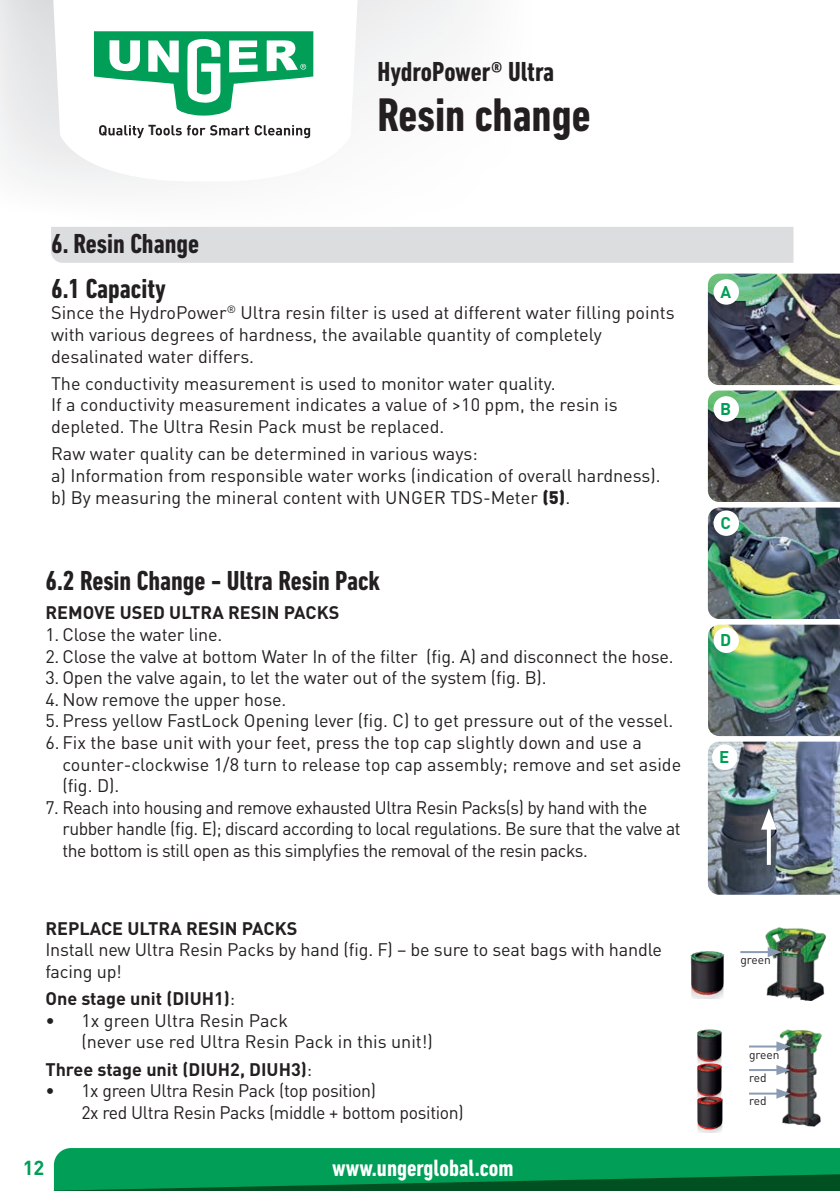
<style>
.page{position:relative;width:840px;height:1191px;background:#fff}
.page>*{position:absolute;margin:0;border:0;box-sizing:border-box;transform-origin:0 0}
.t1{font:700 condensed 48px "DIN Next LT Pro";color:#231f20}
.t2{font:700 condensed 28px/45px "DIN Next LT Pro";color:#231f20}
.t3{font:700 condensed 24px "DIN Next LT Pro";color:#fff}
.t4{font:700 20px "DIN Pro";color:#009e57}
.t5{font:18px/21.6px "DIN Pro";letter-spacing:-.01em;color:#231f20}
.t6{font:700 18px "DIN Pro";color:#231f20}
.t7{font:700 16.8px "DIN Pro";color:#009e57}
.t8{font:700 14.4px "DIN Pro";color:#231f20}
.t9{font:12px/23.2px "DIN Pro";color:#231f20}
.s1{font-weight:900}
.s2{font-weight:400}
</style>
<div class="page">
<svg style="left:52px;top:0;width:307px;height:181px"></svg>
<svg style="left:94px;top:31px;width:219px;height:85px"></svg>
<svg style="left:99px;top:125px;width:45px;height:13px"></svg>
<svg style="left:156px;top:125px;width:154px;height:13px"></svg>
<svg style="left:54px;top:1047px;width:785px;height:144px"></svg>
<div style="left:51px;top:227px;width:742px;height:36px;background:#dcdddf"></div>
<img style="left:707px;top:507px;width:132px;height:112px">
<div style="left:713px;top:510px;width:25px;height:26px;background:#fff;border-radius:50%"></div>
<img style="left:708px;top:624px;width:131px;height:112px">
<div style="left:713px;top:627px;width:25px;height:26px;background:#fff;border-radius:50%"></div>
<img style="left:760px;top:927px;width:66px;height:73px">
<img style="left:690px;top:951px;width:35px;height:47px">
<hr style="left:740px;top:951px;width:30px;height:2px;background:#8b9bb3">
<svg style="left:767px;top:947px;width:14px;height:10px"></svg>
<img style="left:773px;top:1029px;width:51px;height:97px">
<hr style="left:748px;top:1045px;width:31px;height:2px;background:#8b9bb3">
<svg style="left:776px;top:1041px;width:14px;height:10px"></svg>
<hr style="left:748px;top:1069px;width:31px;height:2px;background:#8b9bb3">
<svg style="left:776px;top:1065px;width:14px;height:10px"></svg>
<hr style="left:748px;top:1092px;width:31px;height:2px;background:#8b9bb3">
<svg style="left:776px;top:1088px;width:14px;height:10px"></svg>
<img style="left:694px;top:1029px;width:29px;height:33px">
<img style="left:695px;top:1099px;width:28px;height:34px">
<img style="left:694px;top:1062px;width:29px;height:37px">
<img style="left:707px;top:274px;width:132px;height:111px">
<div style="left:713px;top:279px;width:25px;height:26px;background:#fff;border-radius:50%"></div>
<img style="left:707px;top:390px;width:132px;height:112px">
<div style="left:713px;top:396px;width:25px;height:25px;background:#fff;border-radius:50%"></div>
<img style="left:707px;top:741px;width:132px;height:153px">
<div style="left:711px;top:744px;width:26px;height:26px;background:#fff;border-radius:50%"></div>
<svg style="left:766px;top:829px;width:4px;height:36px"></svg>
<svg style="left:760px;top:808px;width:16px;height:21px"></svg>
<p class="t8" style="left:148px;top:120px;width:10px">T</p>
<h2 class="t2" style="left:377px;top:49px;width:178px">HydroPower® Ultra</h2>
<h1 class="t1" style="left:377px;top:87px;width:214px">Resin change</h1>
<h2 class="t2" style="left:51px;top:221px;width:149px">6. Resin Change<br>6.1 Capacity</h2>
<p class="t5" style="left:51px;top:301px;width:624px">Since the HydroPower<sup>®</sup> Ultra resin filter is used at different water filling points with various degrees of hardness, the available quantity of completely desalinated water differs.</p>
<p class="t5" style="left:51px;top:372px;width:567px">The conductivity measurement is used to monitor water quality.<br>If a conductivity measurement indicates a value of &gt;10 ppm, the resin is depleted. The Ultra Resin Pack must be replaced.</p>
<p class="t5" style="left:51px;top:442px;width:610px">Raw water quality can be determined in various ways:<br>a) Information from responsible water works (indication of overall hardness). b) By measuring the mineral content with UNGER TDS-Meter <span class="s1">(5)</span>.</p>
<h2 class="t2" style="left:45px;top:558px;width:336px">6.2 Resin Change - Ultra Resin Pack</h2>
<p class="t6" style="left:45px;top:600px;width:295px">REMOVE USED ULTRA RESIN PACKS</p>
<p class="t5" style="left:45px;top:623px;width:178px">1. Close the water line.</p>
<p class="t5" style="left:45px;top:644px;width:629px">2. Close the valve at bottom Water In of the filter (fig. A) and disconnect the hose.</p>
<p class="t5" style="left:45px;top:666px;width:502px">3. Open the valve again, to let the water out of the system (fig. B).</p>
<p class="t5" style="left:45px;top:687px;width:629px">4. Now remove the upper hose.<br>5.Press yellow FastLock Opening lever (fig. C) to get pressure out of the vessel.</p>
<p class="t5" style="left:62px;top:731px;width:620px;text-indent:-17px">6. Fix the base unit with your feet, press the top cap slightly down and use a counter-clockwise 1/8 turn to release top cap assembly; remove and set aside (fig. D).</p>
<p class="t5" style="left:62px;top:795px;width:619px;text-indent:-17px">7. Reach into housing and remove exhausted Ultra Resin Packs(s) by hand with the rubber handle (fig. E); discard according to local regulations. Be sure that the valve at the bottom is still open as this simplyfies the removal of the resin packs.</p>
<p class="t6" style="left:45px;top:915px;width:253px">REPLACE ULTRA RESIN PACKS</p>
<p class="t5" style="left:45px;top:938px;width:617px">Install new Ultra Resin Packs by hand (fig. F) – be sure to seat bags with handle facing up!</p>
<p class="t6" style="left:45px;top:986px;width:191px">One stage unit (DIUH1)<span class="s2">:</span></p>
<p class="t5" style="left:81px;top:1008px;width:353px;text-indent:-36px">• 1x green Ultra Resin Pack<br>(never use red Ultra Resin Pack in this unit!)</p>
<p class="t6" style="left:45px;top:1056px;width:268px">Three stage unit (DIUH2, DIUH3)<span class="s2">:</span></p>
<p class="t5" style="left:81px;top:1079px;width:383px;text-indent:-36px">• 1x green Ultra Resin Pack (top position)<br>2x red Ultra Resin Packs (middle + bottom position)</p>
<p class="t4" style="left:23px;top:1154px;width:23px">12</p>
<h3 class="t3" style="left:332px;top:1154px;width:183px">www.ungerglobal.com</h3>
<p class="t7" style="left:720px;top:281px;width:12px">A</p>
<p class="t7" style="left:719px;top:398px;width:13px">B</p>
<p class="t7" style="left:720px;top:512px;width:12px">C</p>
<p class="t7" style="left:719px;top:629px;width:13px">D</p>
<p class="t7" style="left:718px;top:746px;width:12px">E</p>
<p class="t9" style="left:740px;top:948px;width:32px">green</p>
<p class="t9" style="left:748px;top:1042px;width:32px">green red red</p>
</div>
